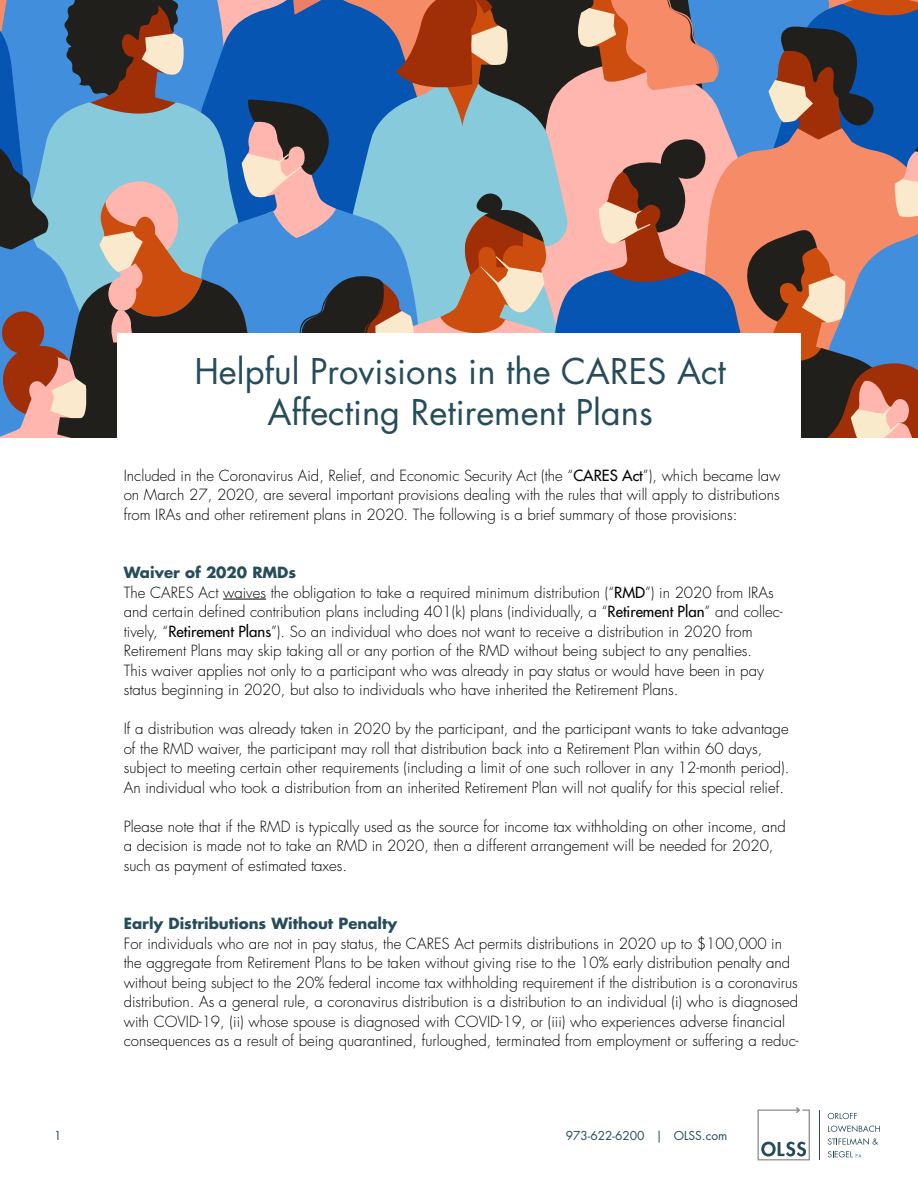
<style>
.page{position:relative;width:918px;height:1188px;background:#fff}
.page>*{position:absolute;margin:0;border:0;box-sizing:border-box;transform-origin:0 0}
.t1{font:34.5px/41.4px "Futura";color:#264c5a;text-align:center}
.t2{font:300 15px/19.5px "Futura";color:#000}
.t3{font:700 15px "Futura";color:#264c5a}
.t4{font:12px "Futura";color:#264c5a}
.s1{font-weight:400}
.s2{font-weight:700;color:#264c5a}
</style>
<div class="page">
<svg style="left:828px;top:1113px;width:29px;height:6px"></svg>
<svg style="left:828px;top:1125px;width:52px;height:7px"></svg>
<svg style="left:828px;top:1138px;width:50px;height:7px"></svg>
<svg style="left:828px;top:1151px;width:35px;height:7px"></svg>
<svg style="left:757px;top:1108px;width:53px;height:52px"></svg>
<hr style="left:819px;top:1110px;width:1px;height:50px;background:#264c5a">
<svg style="left:0;top:0;width:918px;height:437px;background:#7b7d8e"></svg>
<div style="left:117px;top:333px;width:684px;height:117px;background:#fff"></div>
<hr style="left:223px;top:599px;width:43px;height:1px;background:#000">
<h1 class="t1" style="left:194px;top:351px;width:533px">Helpful Provisions in the CARES Act<br>Affecting Retirement Plans</h1>
<p class="t2" style="left:124px;top:466px;width:658px;text-align:justify">Included in the Coronavirus Aid, Relief, and Economic Security Act (the “<span class="s1">CARES Act</span>”), which became law on March 27, 2020, are several important provisions dealing with the rules that will apply to distributions from IRAs and other retirement plans in 2020. The following is a brief summary of those provisions:</p>
<p class="t2" style="left:124px;top:563px;width:661px"><span class="s2">Waiver of 2020 RMDs<br></span>The CARES Act waives the obligation to take a required minimum distribution (“<span class="s1">RMD</span>”) in 2020 from IRAs and certain defined contribution plans including 401(k) plans (individually, a “<span class="s1">Retirement Plan</span>” and collec&shy;tively, “<span class="s1">Retirement Plans</span>”). So an individual who does not want to receive a distribution in 2020 from Retirement Plans may skip taking all or any portion of the RMD without being subject to any penalties.<br>This waiver applies not only to a participant who was already in pay status or would have been in pay status beginning in 2020, but also to individuals who have inherited the Retirement Plans.</p>
<p class="t2" style="left:124px;top:719px;width:667px">If a distribution was already taken in 2020 by the participant, and the participant wants to take advantage of the RMD waiver, the participant may roll that distribution back into a Retirement Plan within 60 days, subject to meeting certain other requirements (including a limit of one such rollover in any 12-month period).<br>An individual who took a distribution from an inherited Retirement Plan will not qualify for this special relief.</p>
<p class="t2" style="left:124px;top:817px;width:664px">Please note that if the RMD is typically used as the source for income tax withholding on other income, and a decision is made not to take an RMD in 2020, then a different arrangement will be needed for 2020, such as payment of estimated taxes.</p>
<p class="t3" style="left:124px;top:913px;width:275px">Early Distributions Without Penalty</p>
<p class="t2" style="left:124px;top:934px;width:676px">For individuals who are not in pay status, the CARES Act permits distributions in 2020 up to $100,000 in the aggregate from Retirement Plans to be taken without giving rise to the 10% early distribution penalty and without being subject to the 20% federal income tax withholding requirement if the distribution is a coronavirus distribution. As a general rule, a coronavirus distribution is a distribution to an individual (i) who is diagnosed with COVID-19, (ii) whose spouse is diagnosed with COVID-19, or (iii) who experiences adverse financial consequences as a result of being quarantined, furloughed, terminated from employment or suffering a reduc-</p>
<p class="t4" style="left:54px;top:1128px;width:9px">1</p>
<p class="t4" style="left:566px;top:1128px;width:163px">973-622-6200 | OLSS.com</p>
</div>
